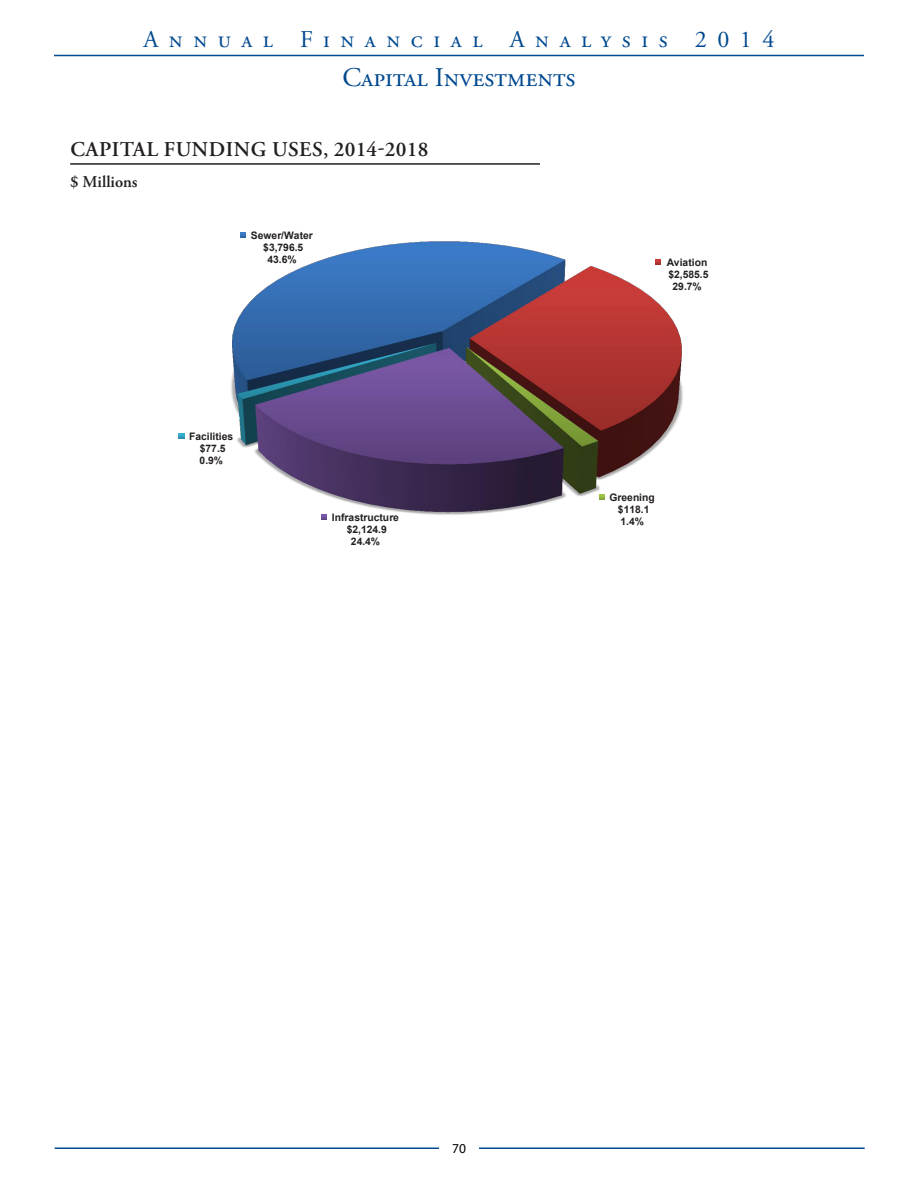
<style>
.page{position:relative;width:918px;height:1188px;background:#fff}
.page>*{position:absolute;margin:0;border:0;box-sizing:border-box;transform-origin:0 0}
.Section_head{font:27px "Adobe Garamond Pro";color:#014990}
.t1{font:24px "Adobe Garamond Pro";letter-spacing:.44em;color:#014990}
.Table_Chart_Header{font:600 21px "Adobe Garamond Pro";letter-spacing:.025em;color:#231f20}
.Table_head{font:600 16.5px "Adobe Garamond Pro";color:#231f20}
.t2{font:13.5px "Myriad Pro";color:#000}
.t3{font:700 10.35px/12px "Arial";color:#231f20;text-align:center}
</style>
<div class="page">
<hr style="left:54px;top:55px;width:810px;height:1px;background:#014990">
<hr style="left:55px;top:1148px;width:810px;height:1px;background:#014990">
<div style="left:440px;top:1127px;width:39px;height:39px;background:#fff"></div>
<hr style="left:70px;top:163px;width:470px;height:2px;background:#231f20">
<img style="left:231px;top:236px;width:452px;height:284px">
<svg style="left:241px;top:233px;width:5px;height:5px"></svg>
<svg style="left:655px;top:259px;width:5px;height:5px"></svg>
<svg style="left:599px;top:495px;width:5px;height:5px"></svg>
<svg style="left:322px;top:514px;width:5px;height:5px"></svg>
<svg style="left:179px;top:433px;width:5px;height:5px"></svg>
<p class="t1" style="left:143px;top:25px;width:633px">Annual Financial Analysis 2014</p>
<p class="Section_head" style="left:342px;top:61px;width:235px">Capital Investments</p>
<p class="Table_Chart_Header" style="left:70px;top:138px;width:360px">CAPITAL FUNDING USES, 2014-2018</p>
<p class="Table_head" style="left:70px;top:172px;width:69px">$ Millions</p>
<p class="t3" style="left:251px;top:230px;width:64px">Sewer/Water $3,796.5<br>43.6%</p>
<p class="t3" style="left:189px;top:431px;width:46px">Facilities $77.5<br>0.9%</p>
<p class="t3" style="left:332px;top:512px;width:69px">Infrastructure</p>
<p class="t3" style="left:347px;top:524px;width:42px">$2,124.9<br>24.4%</p>
<p class="t3" style="left:667px;top:257px;width:43px">Aviation $2,585.5<br>29.7%</p>
<p class="t3" style="left:610px;top:492px;width:47px">Greening $118.1</p>
<p class="t3" style="left:621px;top:516px;width:25px">1.4%</p>
<h3 class="t2" style="left:452px;top:1140px;width:15px">70</h3>
</div>
